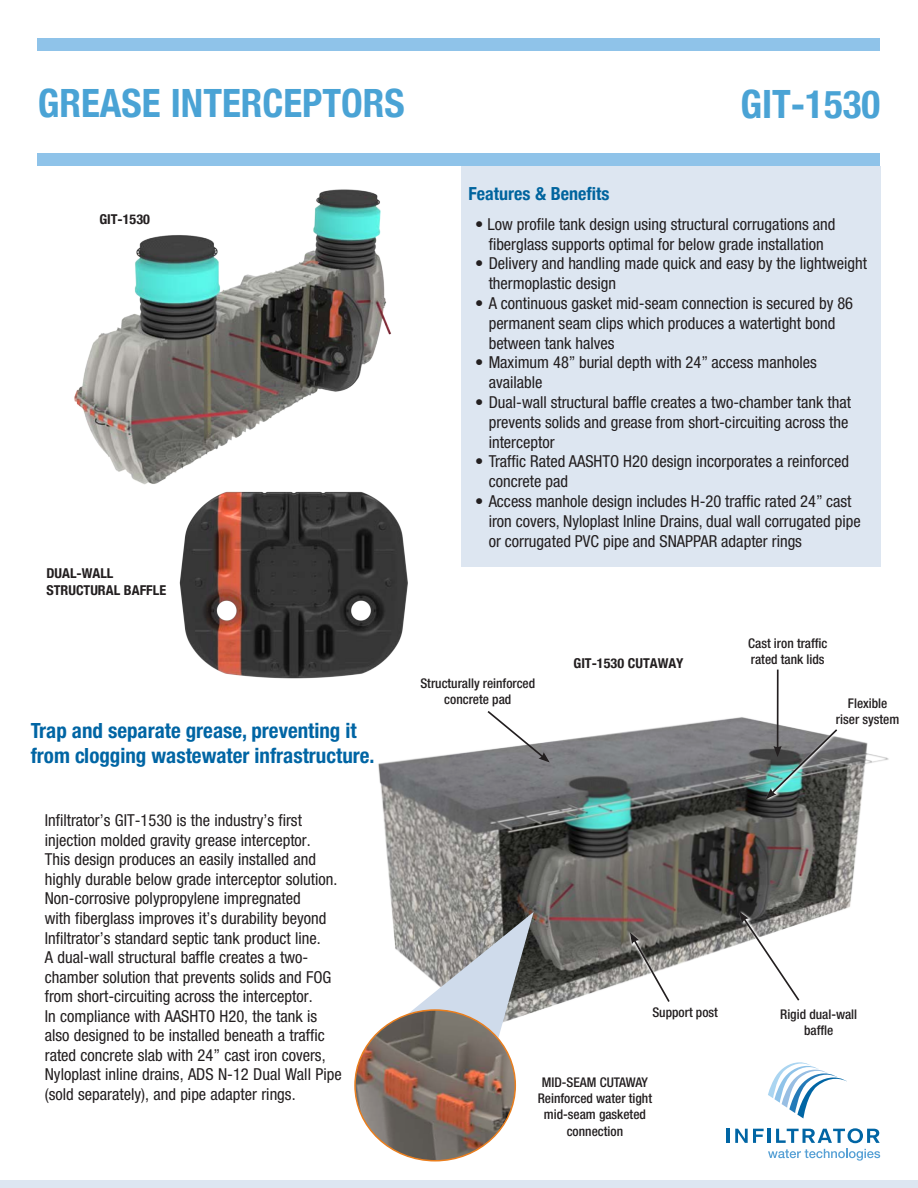
<style>
.page{position:relative;width:918px;height:1188px;background:#fff}
.page>*{position:absolute;margin:0;border:0;box-sizing:border-box;transform-origin:0 0}
.t1{font:700 condensed 39px "Helvetica Neue";color:#4aa3d5}
.t2{font:700 condensed 21px/25.2px "Helvetica Neue LT Pro";color:#0065a4}
.List_Paragraph{font:700 condensed 18px "Helvetica Neue";color:#00649e}
.t3{font:condensed 16.5px/19.5px "Helvetica Neue LT Pro";color:#231f20}
.t4{font:700 condensed 13.65px/16.4px "Helvetica Neue";color:#231f20;scale:1.04 1}
.t5{font:500 condensed 13.35px/16px "Helvetica Neue LT Pro";color:#231f20;text-align:center}
</style>
<div class="page">
<div style="left:461px;top:166px;width:419px;height:401px;background:#dde6f1"></div>
<hr style="left:727px;top:1129px;width:3px;height:14px;background:#0065a4">
<svg style="left:735px;top:1129px;width:29px;height:14px"></svg>
<hr style="left:768px;top:1129px;width:3px;height:14px;background:#0065a4">
<svg style="left:776px;top:1128px;width:104px;height:15px"></svg>
<svg style="left:768px;top:1062px;width:79px;height:56px"></svg>
<svg style="left:768px;top:1149px;width:112px;height:12px"></svg>
<div style="left:0;top:1180px;width:918px;height:8px;background:#dde6f1"></div>
<img style="left:74px;top:189px;width:317px;height:296px">
<div style="left:38px;top:38px;width:842px;height:12px;background:#8fc3e9"></div>
<div style="left:38px;top:153px;width:842px;height:13px;background:#8fc3e9"></div>
<img style="left:378px;top:695px;width:511px;height:317px">
<svg style="left:486px;top:709px;width:64px;height:53px"></svg>
<hr style="left:777px;top:670px;width:2px;height:79px;background:#231f20">
<svg style="left:734px;top:901px;width:69px;height:111px"></svg>
<svg style="left:763px;top:712px;width:78px;height:105px"></svg>
<img style="left:174px;top:469px;width:234px;height:210px">
<svg style="left:378px;top:912px;width:156px;height:174px"></svg>
<img style="left:355px;top:1010px;width:160px;height:149px">
<svg style="left:612px;top:928px;width:75px;height:78px"></svg>
<p class="t1" style="left:38px;top:71px;width:368px">GREASE INTERCEPTORS</p>
<p class="t1" style="left:740px;top:72px;width:141px">GIT-1530</p>
<p class="t4" style="left:99px;top:210px;width:50px">GIT-1530</p>
<p class="t4" style="left:46px;top:564px;width:117px">DUAL-WALL<br>STRUCTURAL BAFFLE</p>
<p class="t2" style="left:31px;top:718px;width:345px">Trap and separate grease, preventing it from clogging wastewater infrastructure.</p>
<p class="t3" style="left:45px;top:811px;width:298px">Infiltrator’s GIT-1530 is the industry’s first injection molded gravity grease interceptor.<br>This design produces an easily installed and highly durable below grade interceptor solution.<br>Non-corrosive polypropylene impregnated<br>with fiberglass improves it’s durability beyond Infiltrator’s standard septic tank product line.<br>A dual-wall structural baffle creates a two&shy;chamber solution that prevents solids and FOG from short-circuiting across the interceptor.<br>In compliance with AASHTO H20, the tank is also designed to be installed beneath a traffic rated concrete slab with 24” cast iron covers, Nyloplast inline drains, ADS N-12 Dual Wall Pipe (sold separately), and pipe adapter rings.</p>
<p class="List_Paragraph" style="left:469px;top:179px;width:142px">Features &amp; Benefits</p>
<p class="t3" style="left:475px;top:214px;width:362px;text-align:center">• Low profile tank design using structural corrugations and fiberglass supports optimal for below grade installation</p>
<p class="t3" style="left:489px;top:254px;width:380px;text-indent:-14px">• Delivery and handling made quick and easy by the lightweight thermoplastic design</p>
<p class="t3" style="left:489px;top:293px;width:366px;text-indent:-14px">• A continuous gasket mid-seam connection is secured by 86 permanent seam clips which produces a watertight bond between tank halves</p>
<p class="t3" style="left:489px;top:353px;width:330px;text-indent:-14px">• Maximum 48” burial depth with 24” access manholes available</p>
<p class="t3" style="left:489px;top:392px;width:364px;text-indent:-14px">• Dual-wall structural baffle creates a two-chamber tank that prevents solids and grease from short-circuiting across the interceptor</p>
<p class="t3" style="left:489px;top:452px;width:362px;text-indent:-14px">• Traffic Rated AASHTO H20 design incorporates a reinforced concrete pad</p>
<p class="t3" style="left:489px;top:491px;width:374px;text-indent:-14px">• Access manhole design includes H-20 traffic rated 24” cast iron covers, Nyloplast Inline Drains, dual wall corrugated pipe or corrugated PVC pipe and SNAPPAR adapter rings</p>
<p class="t5" style="left:420px;top:675px;width:116px">Structurally reinforced</p>
<p class="t5" style="left:444px;top:691px;width:68px">concrete pad</p>
<p class="t4" style="left:573px;top:655px;width:107px">GIT-1530 CUTAWAY</p>
<p class="t5" style="left:748px;top:635px;width:81px">Cast iron traffic</p>
<p class="t5" style="left:751px;top:651px;width:75px">rated tank lids</p>
<p class="t5" style="left:848px;top:696px;width:41px">Flexible</p>
<p class="t5" style="left:836px;top:712px;width:65px">riser system</p>
<p class="t5" style="left:652px;top:1004px;width:67px">Support post</p>
<p class="t5" style="left:542px;top:1074px;width:108px">MID-SEAM CUTAWAY</p>
<p class="t5" style="left:538px;top:1091px;width:116px">Reinforced water tight mid-seam gasketed connection</p>
<p class="t5" style="left:780px;top:1006px;width:79px">Rigid dual-wall baffle</p>
</div>
